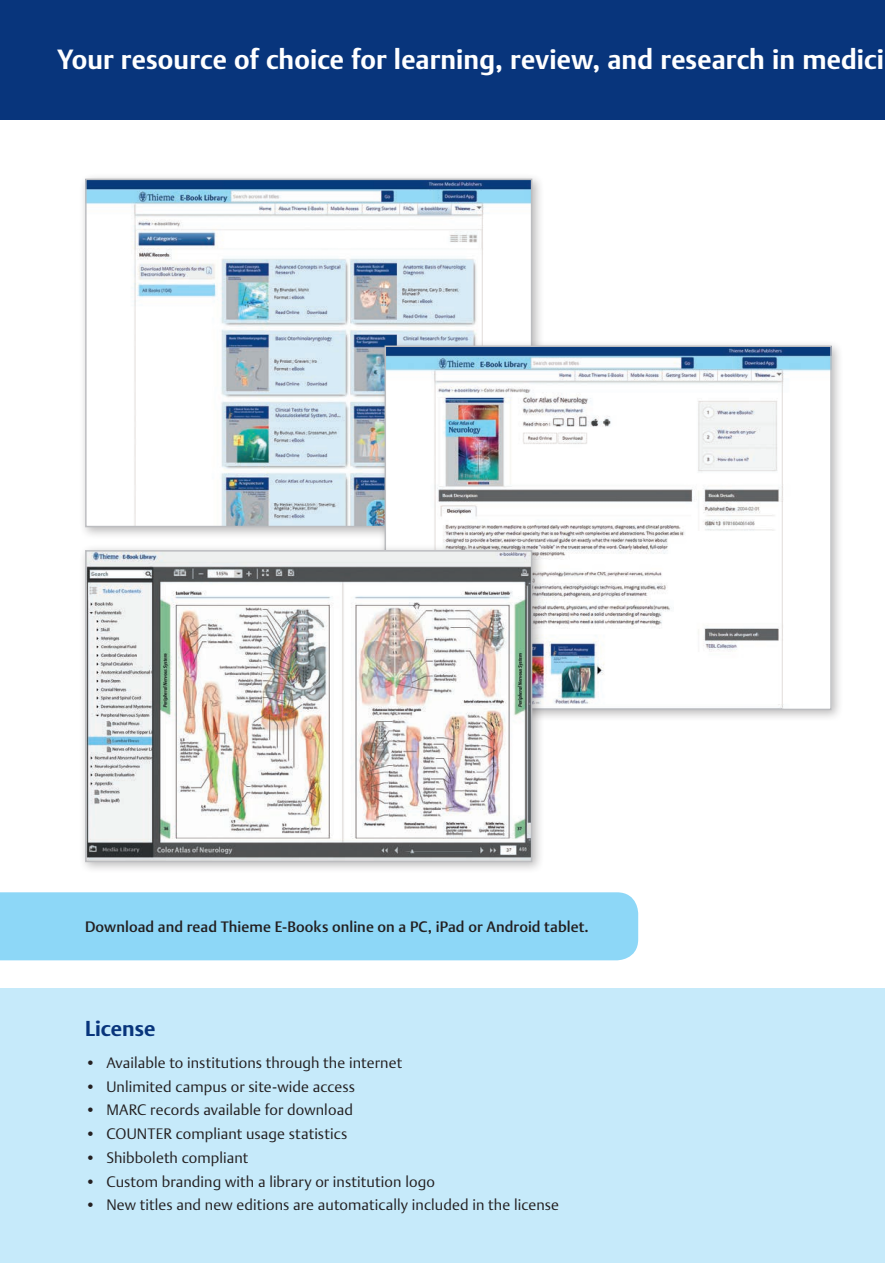
<style>
.page{position:relative;width:885px;height:1263px;background:#fff}
.page>*{position:absolute;margin:0;border:0;box-sizing:border-box;transform-origin:0 0}
.t1{font:700 27px "Thieme Argo 2011";letter-spacing:.005em;color:#fff}
.t2{font:700 21px "Thieme Argo 2011";color:#08357c}
.t3{font:300 15px "Thieme Argo 2011";letter-spacing:.005em;color:#231f20}
.t4{font:500 15px "Thieme Argo 2011";letter-spacing:.005em;color:#231f20}
</style>
<div class="page">
<div style="left:0;top:892px;width:638px;height:68px;background:#8dd7f7"></div>
<div style="left:0;top:0;width:884px;height:119px;background:#08357c"></div>
<div style="left:79px;top:173px;width:465px;height:366px;background:#231f20;opacity:.3"></div>
<img style="left:88px;top:182px;width:441px;height:342px">
<div style="left:85px;top:179px;width:447px;height:348px;border:2px solid #bcbdc0"></div>
<div style="left:378px;top:340px;width:465px;height:382px;background:#231f20;opacity:.3"></div>
<img style="left:387px;top:348px;width:441px;height:359px">
<div style="left:384px;top:345px;width:447px;height:365px;border:2px solid #bcbdc0"></div>
<div style="left:79px;top:544px;width:465px;height:330px;background:#231f20;opacity:.3"></div>
<img style="left:88px;top:553px;width:441px;height:306px">
<div style="left:85px;top:550px;width:447px;height:312px;border:2px solid #bcbdc0"></div>
<div style="left:0;top:989px;width:884px;height:274px;background:#c6eafa"></div>
<h1 class="t1" style="left:57px;top:41px;width:828px">Your resource of choice for learning, review, and research in medici</h1>
<p class="t4" style="left:85px;top:917px;width:505px">Download and read Thieme E-Books online on a PC, iPad or Android tablet.</p>
<h2 class="t2" style="left:85px;top:1014px;width:72px">License</h2>
<p class="t3" style="left:85px;top:1053px;width:319px">• Available to institutions through the internet</p>
<p class="t3" style="left:85px;top:1076px;width:271px">• Unlimited campus or site-wide access</p>
<p class="t3" style="left:85px;top:1100px;width:269px">• MARC records available for download</p>
<p class="t3" style="left:85px;top:1124px;width:264px">• COUNTER compliant usage statistics</p>
<p class="t3" style="left:85px;top:1148px;width:165px">• Shibboleth compliant</p>
<p class="t3" style="left:85px;top:1171px;width:351px">• Custom branding with a library or institution logo</p>
<p class="t3" style="left:85px;top:1195px;width:475px">• New titles and new editions are automatically included in the license</p>
</div>
